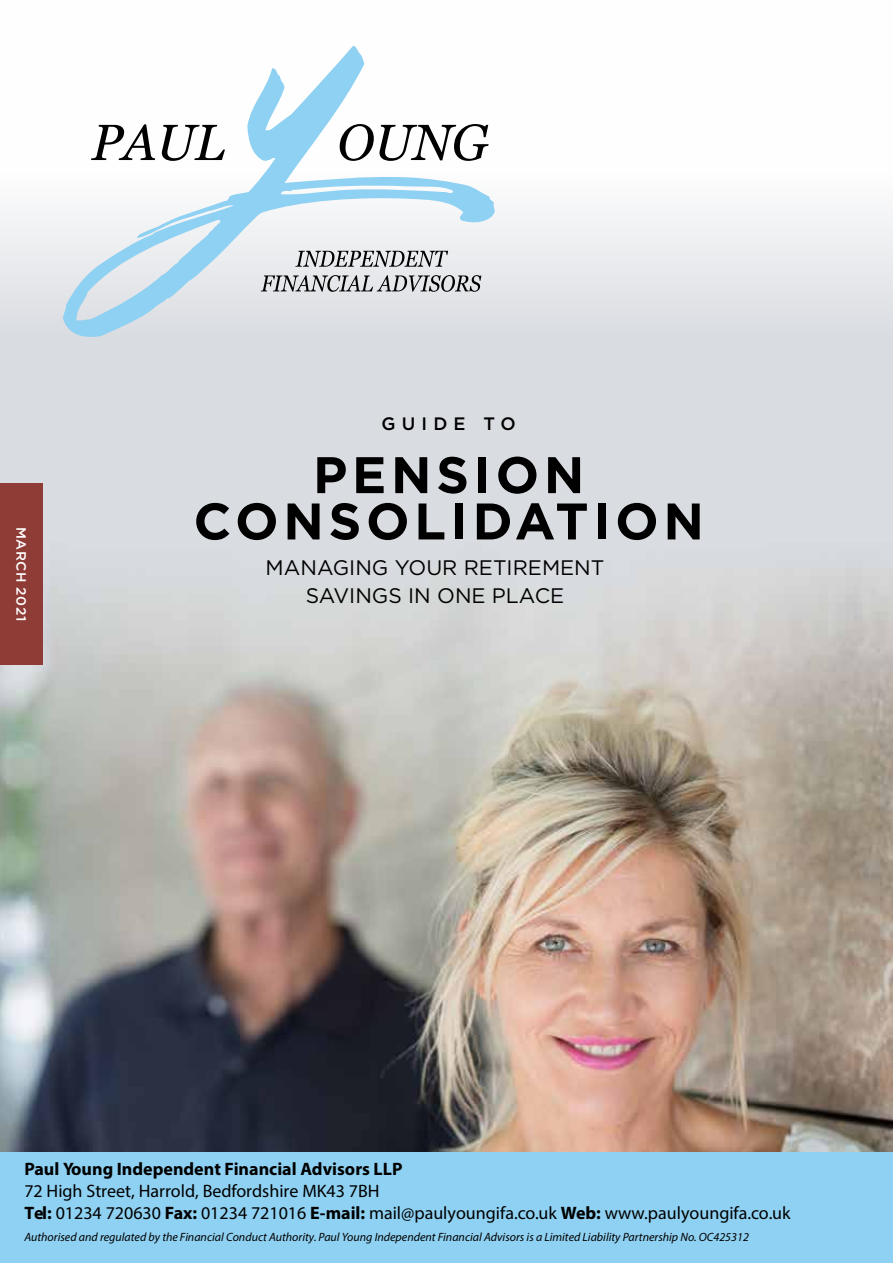
<style>
.page{position:relative;width:893px;height:1263px;background:#fff}
.page>*{position:absolute;margin:0;border:0;box-sizing:border-box;transform-origin:0 0}
.t1{font:700 51.3px/46.3px "Gotham HTF";letter-spacing:.09em;color:#000;text-align:center}
.t2{font:21px/27.6px "Gotham HTF";color:#000;text-align:center}
.t3{font:18px/21.6px "Myriad Pro";color:#000}
.t4{font:700 18px "Myriad Pro";color:#000}
.t5{font:500 18px "Gotham HTF";letter-spacing:.34em;color:#000}
.t6{font:500 13.5px "Gotham HTF";letter-spacing:.04em;color:#fff}
.t7{font:italic 12px "Myriad Pro";color:#000}
.s1{font-weight:700}
</style>
<div class="page">
<img style="left:0;top:45px;width:893px;height:1107px">
<div style="left:0;top:483px;width:43px;height:182px;background:#8f3b36"></div>
<div style="left:0;top:1152px;width:893px;height:111px;background:#8fd1f2"></div>
<svg style="left:63px;top:46px;width:432px;height:292px"></svg>
<svg style="left:91px;top:124px;width:64px;height:36px"></svg>
<svg style="left:162px;top:125px;width:63px;height:36px"></svg>
<svg style="left:340px;top:124px;width:149px;height:37px"></svg>
<svg style="left:295px;top:251px;width:153px;height:16px;background:#a3a4a6"></svg>
<svg style="left:261px;top:275px;width:220px;height:17px;background:#a4a5a8"></svg>
<p class="t6" style="left:29px;top:527px;width:96px;rotate:90deg">MARCH 2021</p>
<h3 class="t5" style="left:382px;top:413px;width:136px">GUIDE TO</h3>
<h1 class="t1" style="left:193px;top:450px;width:512px">PENSION<br>CONSOLIDATION</h1>
<h2 class="t2" style="left:266px;top:553px;width:340px">MANAGING YOUR RETIREMENT<br>SAVINGS IN ONE PLACE</h2>
<h3 class="t4" style="left:24px;top:1157px;width:380px">Paul Young Independent Financial Advisors LLP</h3>
<h3 class="t3" style="left:24px;top:1180px;width:768px">72 High Street, Harrold, Bedfordshire MK43 7BH<br><span class="s1">Tel:</span> 01234 720630 <span class="s1">Fax:</span> 01234 721016 <span class="s1">E-mail:</span> mail@paulyoungifa.co.uk <span class="s1">Web:</span> www.paulyoungifa.co.uk</h3>
<p class="t7" style="left:24px;top:1230px;width:726px">Authorised and regulated by the Financial Conduct Authority. Paul Young Independent Financial Advisors is a Limited Liability Partnership No. OC425312</p>
</div>
